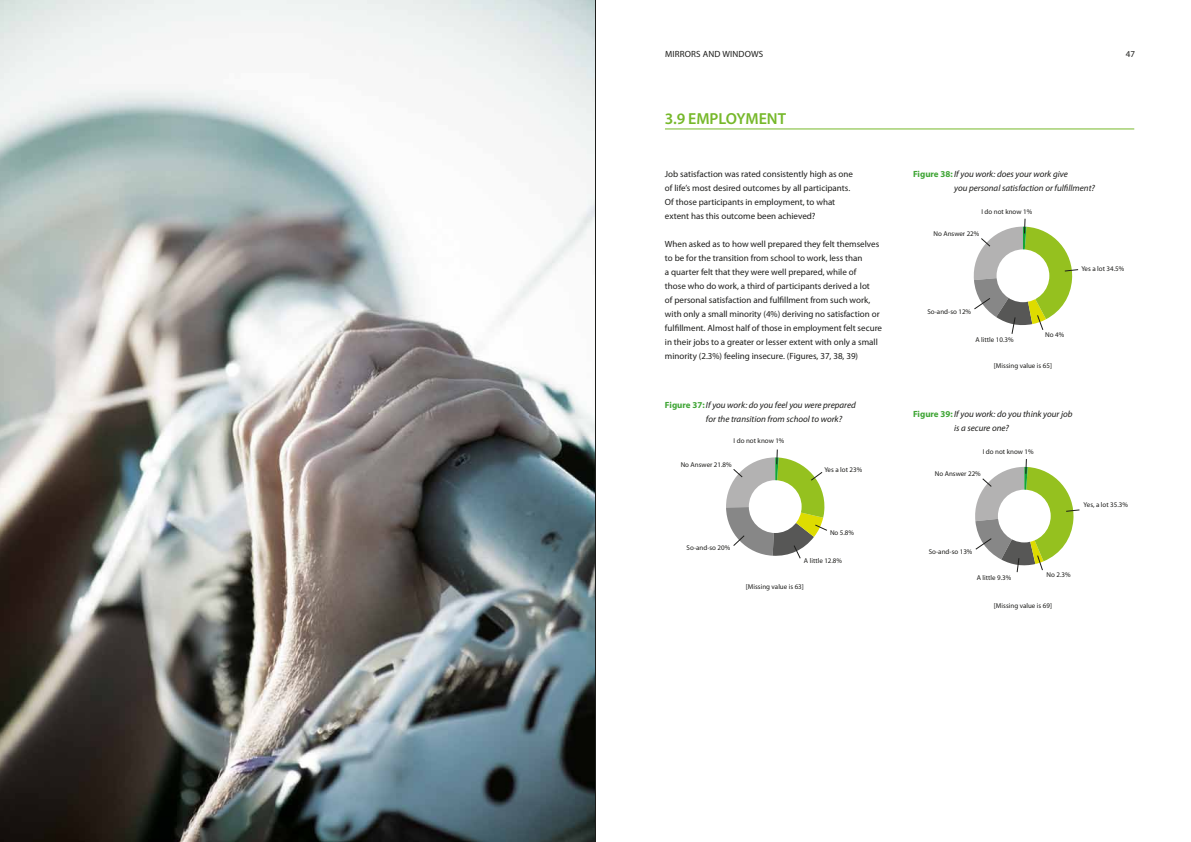
<style>
.page{position:relative;width:1191px;height:842px;background:#fff}
.page>*{position:absolute;margin:0;border:0;box-sizing:border-box;transform-origin:0 0}
.t1{font:600 16px "Myriad Pro";color:#76b82a}
.t2{font:9px/14px "Myriad Pro";color:#1d1d1b}
.t3{font:italic 9px/14px "Myriad Pro";color:#1d1d1b}
.t4{font:7px "Myriad Pro";color:#1d1d1b}
.s1{font-weight:700;font-style:normal;color:#3fa535}
</style>
<div class="page">
<img style="left:0;top:0;width:595px;height:842px">
<hr style="left:595px;top:0;width:1px;height:842px;background:#1d1d1b">
<hr style="left:665px;top:128px;width:469px;height:1px;background:#76b82a">
<svg style="left:726px;top:449px;width:101px;height:110px"></svg>
<svg style="left:973px;top:218px;width:105px;height:116px"></svg>
<svg style="left:975px;top:459px;width:105px;height:114px"></svg>
<p class="t2" style="left:665px;top:47px;width:93px">Mirrors an d Win dows</p>
<p class="t2" style="left:1125px;top:47px;width:11px">47</p>
<h1 class="t1" style="left:665px;top:109px;width:104px">3.9 EMPLOYMENT</h1>
<p class="t2" style="left:665px;top:167px;width:189px">Job satisfaction was rated consistently high as one of life’s most desired outcomes by all participants.<br>Of those participants in employment, to what extent has this outcome been achieved?</p>
<p class="t2" style="left:665px;top:237px;width:218px">When asked as to how well prepared they felt themselves to be for the transition from school to work, less than<br>a quarter felt that they were well prepared, while of<br>those who do work, a third of participants derived a lot<br>of personal satisfaction and fulfillment from such work, with only a small minority (4%) deriving no satisfaction or fulfillment. Almost half of those in employment felt secure in their jobs to a greater or lesser extent with only a small minority (2.3%) feeling insecure. (Figures, 37, 38, 39)</p>
<p class="t3" style="left:706px;top:398px;width:151px;text-indent:-41px"><span class="s1">Figure 37:</span> If you work: do you feel you were prepared for the transition from school to work?</p>
<p class="t4" style="left:733px;top:437px;width:52px">I do not know 1%</p>
<p class="t4" style="left:680px;top:461px;width:53px">No Answer 21.8%</p>
<p class="t4" style="left:824px;top:466px;width:39px">Yes a lot 23%</p>
<p class="t4" style="left:686px;top:544px;width:45px">So-and-so 20%</p>
<p class="t4" style="left:830px;top:529px;width:26px">No 5.8%</p>
<p class="t4" style="left:804px;top:557px;width:40px">A little 12.8%</p>
<p class="t4" style="left:746px;top:583px;width:60px">[Missing value is 63]</p>
<p class="t3" style="left:954px;top:167px;width:142px;text-indent:-41px"><span class="s1">Figure 38:</span> If you work: does your work give<br>you personal satisfaction or fulfillment?</p>
<p class="t4" style="left:981px;top:207px;width:52px">I do not know 1%</p>
<p class="t4" style="left:933px;top:230px;width:47px">No Answer 22%</p>
<p class="t4" style="left:927px;top:307px;width:45px">So-and-so 12%</p>
<p class="t4" style="left:1045px;top:331px;width:21px">No 4%</p>
<p class="t4" style="left:975px;top:336px;width:40px">A little 10.3%</p>
<p class="t4" style="left:994px;top:361px;width:60px">[Missing value is 65]</p>
<p class="t4" style="left:1081px;top:265px;width:44px">Yes a lot 34.5%</p>
<p class="t3" style="left:954px;top:407px;width:120px;text-indent:-41px"><span class="s1">Figure 39:</span> If you work: do you think your job is a secure one?</p>
<p class="t4" style="left:982px;top:448px;width:52px">I do not know 1%</p>
<p class="t4" style="left:934px;top:470px;width:47px">No Answer 22%</p>
<p class="t4" style="left:1083px;top:500px;width:46px">Yes, a lot 35.3%</p>
<p class="t4" style="left:928px;top:548px;width:45px">So-and-so 13%</p>
<p class="t4" style="left:976px;top:574px;width:36px">A little 9.3%</p>
<p class="t4" style="left:1046px;top:571px;width:26px">No 2.3%</p>
<p class="t4" style="left:994px;top:602px;width:60px">[Missing value is 69]</p>
</div>
